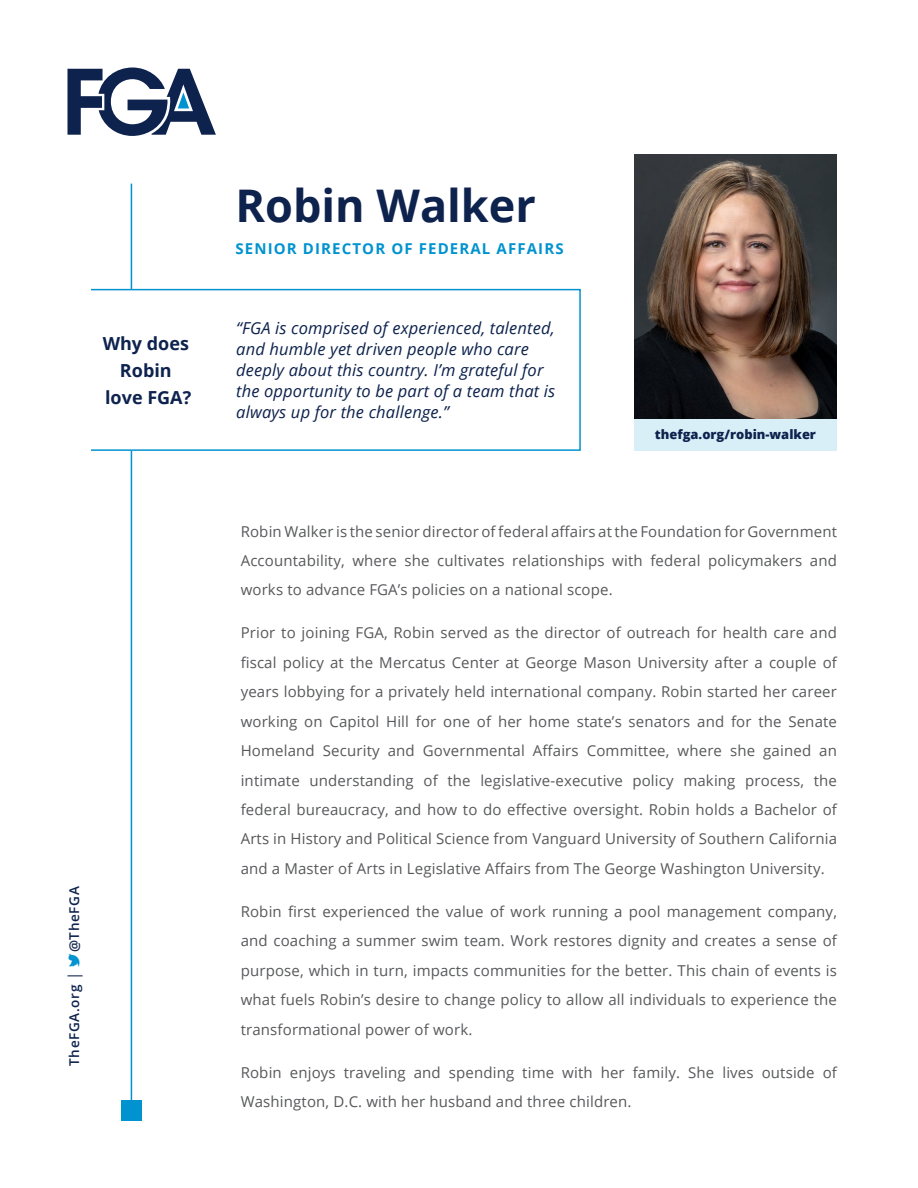
<style>
.page{position:relative;width:918px;height:1188px;background:#fff}
.page>*{position:absolute;margin:0;border:0;box-sizing:border-box;transform-origin:0 0}
.why_love{font:700 45px "Open Sans";color:#0d224d}
.why_love-2{font:700 18px/27px "Open Sans";color:#0d224d;text-align:center}
.why_love_answer{font:italic 16.5px/21px "Open Sans";letter-spacing:.01em;color:#0d224d}
.Body_Text{font:15px/29.4px "Open Sans";letter-spacing:.01em;color:#57585a;text-align:justify}
.why_love-3{font:700 15px "Open Sans";letter-spacing:.075em;color:#0093d0}
.t1{font:600 13.5px "Open Sans";letter-spacing:.05em;color:#0d224d}
.why_love-4{font:800 12.9px "Open Sans";color:#0d224d}
.s1{font-weight:400;font-size:15px}
</style>
<div class="page">
<svg style="left:68px;top:68px;width:148px;height:68px"></svg>
<div style="left:121px;top:1100px;width:21px;height:20px;background:#0093d0"></div>
<hr style="left:131px;top:184px;width:1px;height:106px;background:#0093d0">
<div style="left:80px;top:289px;width:501px;height:162px;border:2px solid #0093d0"></div>
<div style="left:62px;top:273px;width:29px;height:202px;background:#fff"></div>
<hr style="left:131px;top:451px;width:1px;height:659px;background:#0093d0">
<img style="left:634px;top:154px;width:203px;height:265px">
<div style="left:634px;top:419px;width:203px;height:32px;background:#d9eff8"></div>
<p class="why_love-2" style="left:103px;top:329px;width:90px">Why does<br>Robin love FGA?</p>
<p class="t1" style="left:65px;top:952px;width:68px;rotate:-90deg">@TheFGA</p>
<p class="t1" style="left:65px;top:1066px;width:96px;rotate:-90deg">TheFGA.org <span class="s1">|</span></p>
<p class="why_love" style="left:236px;top:174px;width:302px">Robin Walker</p>
<p class="why_love-3" style="left:236px;top:238px;width:330px">SENIOR DIRECTOR OF FEDERAL AFFAIRS</p>
<p class="why_love_answer" style="left:236px;top:317px;width:321px">“FGA is comprised of experienced, talented, and humble yet driven people who care deeply about this country. I’m grateful for the opportunity to be part of a team that is always up for the challenge.”</p>
<p class="why_love-4" style="left:655px;top:425px;width:163px">thefga.org/robin-walker</p>
<p class="Body_Text" style="left:241px;top:516px;width:598px">Robin Walker is the senior director of federal affairs at the Foundation for Government Accountability, where she cultivates relationships with federal policymakers and works to advance FGA’s policies on a national scope.</p>
<p class="Body_Text" style="left:241px;top:618px;width:598px">Prior to joining FGA, Robin served as the director of outreach for health care and fiscal policy at the Mercatus Center at George Mason University after a couple of years lobbying for a privately held international company. Robin started her career working on Capitol Hill for one of her home state’s senators and for the Senate Homeland Security and Governmental Affairs Committee, where she gained an intimate understanding of the legislative-executive policy making process, the federal bureaucracy, and how to do effective oversight. Robin holds a Bachelor of Arts in History and Political Science from Vanguard University of Southern California and a Master of Arts in Legislative Affairs from The George Washington University.</p>
<p class="Body_Text" style="left:241px;top:896px;width:598px">Robin first experienced the value of work running a pool management company, and coaching a summer swim team. Work restores dignity and creates a sense of purpose, which in turn, impacts communities for the better. This chain of events is what fuels Robin’s desire to change policy to allow all individuals to experience the transformational power of work.</p>
<p class="Body_Text" style="left:241px;top:1057px;width:598px">Robin enjoys traveling and spending time with her family. She lives outside of<br>Washington, D.C. with her husband and three children.</p>
</div>
